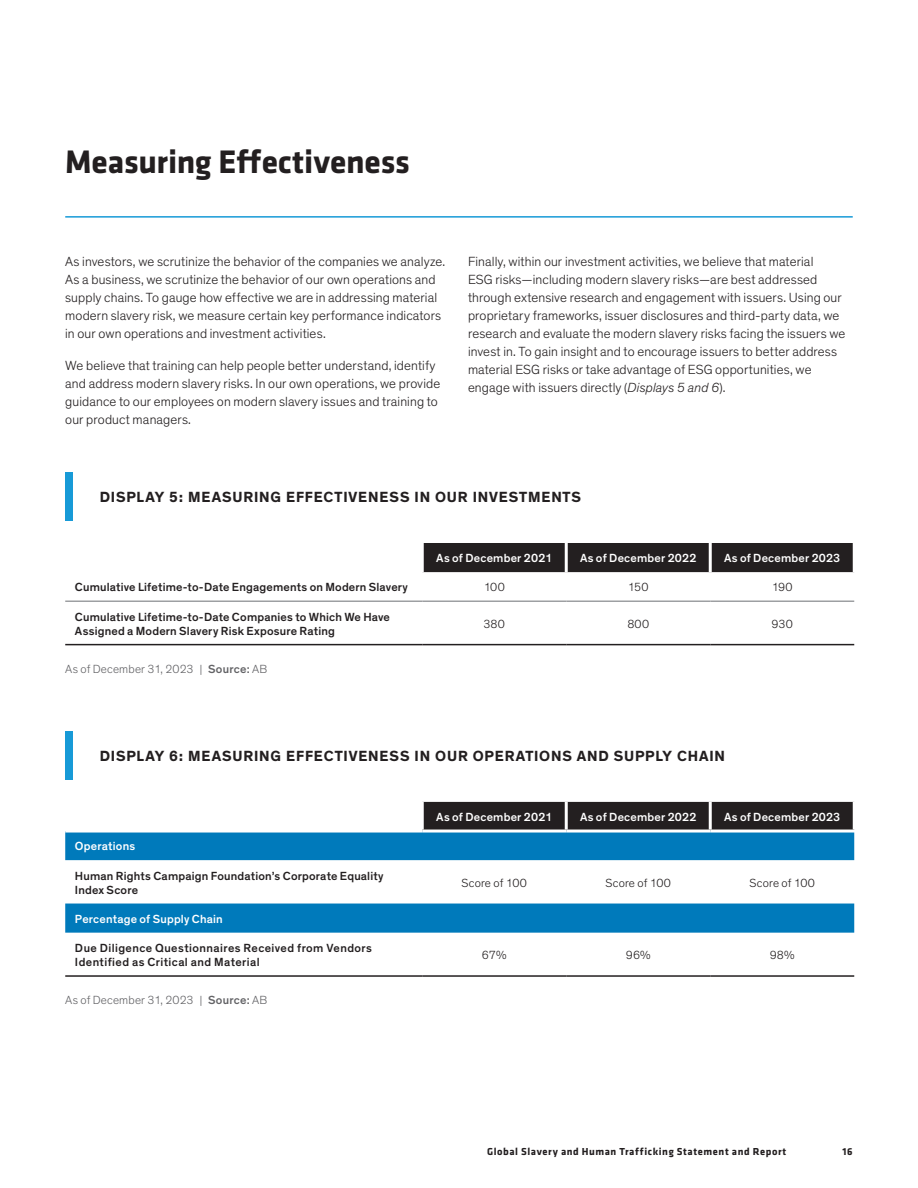
<style>
.page{position:relative;width:918px;height:1188px;background:#fff}
.page>*{position:absolute;margin:0;border:0;box-sizing:border-box;transform-origin:0 0}
.Page_Section_Breaker_22_5_24{font:700 33.75px "Klavika";letter-spacing:-.01em;color:#231f20}
.Display_Title_10_11{font:700 15px "Theinhardt";letter-spacing:.055em;color:#231f20}
.Body_Copy_9_12{font:300 13.5px/18px "Theinhardt";letter-spacing:.01em;color:#231f20}
.Table_Head_Theinhardt_8_9_5_Left{font:500 12px/14.2px "Theinhardt";letter-spacing:.015em;color:#231f20}
.Table_Head_Theinhardt_8_9_5_Center_KO{font:500 12px "Theinhardt";letter-spacing:.015em;color:#fff}
.Table_Head_Theinhardt_8_9_5_Left-2{font:500 12px/14.2px "Theinhardt";letter-spacing:.035em;color:#231f20}
.Display_Footnote_8_9_5{font:300 12px "Theinhardt";letter-spacing:.015em;color:#636366}
.Table_Body_Theinhardt_8_9_Center{font:300 12px "Theinhardt";letter-spacing:.005em;color:#231f20}
.Table_Head_Theinhardt_8_9_5_Left_KO{font:500 12px "Theinhardt";letter-spacing:.015em;color:#fff}
.t1{font:700 10.5px "Klavika";letter-spacing:.055em;color:#231f20}
.s1{font-style:italic}
.s2{font-weight:500}
</style>
<div class="page">
<div style="left:65px;top:472px;width:8px;height:48px;background:#179ad7"></div>
<div style="left:65px;top:731px;width:8px;height:48px;background:#179ad7"></div>
<div style="left:424px;top:802px;width:429px;height:28px;background:#231f20"></div>
<svg style="left:65px;top:833px;width:789px;height:100px;fill:#007abb"></svg>
<hr style="left:565px;top:802px;width:3px;height:28px;background:#fff">
<hr style="left:709px;top:802px;width:3px;height:28px;background:#fff">
<hr style="left:65px;top:975px;width:357px;height:2px;background:#231f20">
<hr style="left:422px;top:975px;width:144px;height:2px;background:#231f20">
<hr style="left:566px;top:975px;width:144px;height:2px;background:#231f20">
<hr style="left:710px;top:975px;width:144px;height:2px;background:#231f20">
<hr style="left:65px;top:216px;width:788px;height:2px;background:#179ad7">
<div style="left:424px;top:543px;width:429px;height:29px;background:#231f20"></div>
<hr style="left:65px;top:600px;width:357px;height:2px;background:#9d9fa2">
<hr style="left:422px;top:600px;width:144px;height:2px;background:#9d9fa2">
<hr style="left:566px;top:600px;width:144px;height:2px;background:#9d9fa2">
<hr style="left:710px;top:600px;width:144px;height:2px;background:#9d9fa2">
<hr style="left:565px;top:543px;width:3px;height:29px;background:#fff">
<hr style="left:709px;top:543px;width:3px;height:29px;background:#fff">
<hr style="left:65px;top:644px;width:357px;height:1px;background:#231f20">
<hr style="left:422px;top:644px;width:144px;height:1px;background:#231f20">
<hr style="left:566px;top:644px;width:144px;height:1px;background:#231f20">
<hr style="left:710px;top:644px;width:144px;height:1px;background:#231f20">
<p class="Page_Section_Breaker_22_5_24" style="left:65px;top:137px;width:346px">Measuring Effectiveness</p>
<p class="Body_Copy_9_12" style="left:65px;top:253px;width:380px">As investors, we scrutinize the behavior of the companies we analyze.<br>As a business, we scrutinize the behavior of our own operations and supply chains. To gauge how effective we are in addressing material modern slavery risk, we measure certain key performance indicators in our own operations and investment activities.</p>
<p class="Body_Copy_9_12" style="left:65px;top:357px;width:376px">We believe that training can help people better understand, identify and address modern slavery risks. In our own operations, we provide guidance to our employees on modern slavery issues and training to our product managers.</p>
<p class="Body_Copy_9_12" style="left:468px;top:253px;width:379px">Finally, within our investment activities, we believe that material<br>ESG risks—including modern slavery risks—are best addressed through extensive research and engagement with issuers. Using our proprietary frameworks, issuer disclosures and third-party data, we research and evaluate the modern slavery risks facing the issuers we invest in. To gain insight and to encourage issuers to better address material ESG risks or take advantage of ESG opportunities, we engage with issuers directly (<span class="s1">Displays 5 and 6</span>).</p>
<p class="Display_Title_10_11" style="left:100px;top:488px;width:483px">DISPLAY 5: MEASURING EFFECTIVENESS IN OUR INVESTMENTS</p>
<p class="Table_Head_Theinhardt_8_9_5_Center_KO" style="left:436px;top:551px;width:117px">As of December 2021</p>
<p class="Table_Head_Theinhardt_8_9_5_Center_KO" style="left:580px;top:551px;width:118px">As of December 2022</p>
<p class="Table_Head_Theinhardt_8_9_5_Center_KO" style="left:724px;top:551px;width:118px">As of December 2023</p>
<p class="Table_Head_Theinhardt_8_9_5_Left" style="left:75px;top:581px;width:335px">Cumulative Lifetime-to-Date Engagements on Modern Slavery</p>
<p class="Table_Body_Theinhardt_8_9_Center" style="left:484px;top:580px;width:23px">100</p>
<p class="Table_Body_Theinhardt_8_9_Center" style="left:628px;top:580px;width:22px">150</p>
<p class="Table_Body_Theinhardt_8_9_Center" style="left:772px;top:580px;width:22px">190</p>
<p class="Table_Head_Theinhardt_8_9_5_Left" style="left:75px;top:610px;width:317px">Cumulative Lifetime-to-Date Companies to Which We Have<br>Assigned a Modern Slavery Risk Exposure Rating</p>
<p class="Table_Body_Theinhardt_8_9_Center" style="left:484px;top:617px;width:23px">380</p>
<p class="Table_Body_Theinhardt_8_9_Center" style="left:627px;top:617px;width:23px">800</p>
<p class="Table_Body_Theinhardt_8_9_Center" style="left:772px;top:617px;width:23px">930</p>
<p class="Display_Footnote_8_9_5" style="left:65px;top:662px;width:204px">As of December 31, 2023 | <span class="s2">Source:</span> AB</p>
<p class="Display_Title_10_11" style="left:100px;top:747px;width:627px">DISPLAY 6: MEASURING EFFECTIVENESS IN OUR OPERATIONS AND SUPPLY CHAIN</p>
<p class="Table_Head_Theinhardt_8_9_5_Center_KO" style="left:436px;top:810px;width:117px">As of December 2021</p>
<p class="Table_Head_Theinhardt_8_9_5_Center_KO" style="left:580px;top:810px;width:118px">As of December 2022</p>
<p class="Table_Head_Theinhardt_8_9_5_Center_KO" style="left:724px;top:810px;width:118px">As of December 2023</p>
<p class="Table_Head_Theinhardt_8_9_5_Left_KO" style="left:75px;top:839px;width:62px">Operations</p>
<p class="Table_Head_Theinhardt_8_9_5_Left" style="left:75px;top:869px;width:310px">Human Rights Campaign Foundation’s Corporate Equality<br>Index Score</p>
<p class="Table_Body_Theinhardt_8_9_Center" style="left:462px;top:876px;width:67px">Score of 100</p>
<p class="Table_Body_Theinhardt_8_9_Center" style="left:606px;top:876px;width:67px">Score of 100</p>
<p class="Table_Body_Theinhardt_8_9_Center" style="left:750px;top:876px;width:67px">Score of 100</p>
<p class="Table_Head_Theinhardt_8_9_5_Left_KO" style="left:75px;top:912px;width:149px">Percentage of Supply Chain</p>
<p class="Table_Head_Theinhardt_8_9_5_Left-2" style="left:75px;top:941px;width:299px">Due Diligence Questionnaires Received from Vendors<br>Identified as Critical and Material</p>
<p class="Table_Body_Theinhardt_8_9_Center" style="left:482px;top:948px;width:26px">67%</p>
<p class="Table_Body_Theinhardt_8_9_Center" style="left:626px;top:948px;width:26px">96%</p>
<p class="Table_Body_Theinhardt_8_9_Center" style="left:770px;top:948px;width:26px">98%</p>
<p class="Display_Footnote_8_9_5" style="left:65px;top:993px;width:204px">As of December 31, 2023 | <span class="s2">Source:</span> AB</p>
<p class="t1" style="left:487px;top:1144px;width:301px">Global Slavery and Human Trafficking Statement and Report</p>
<p class="t1" style="left:843px;top:1144px;width:12px">16</p>
</div>
